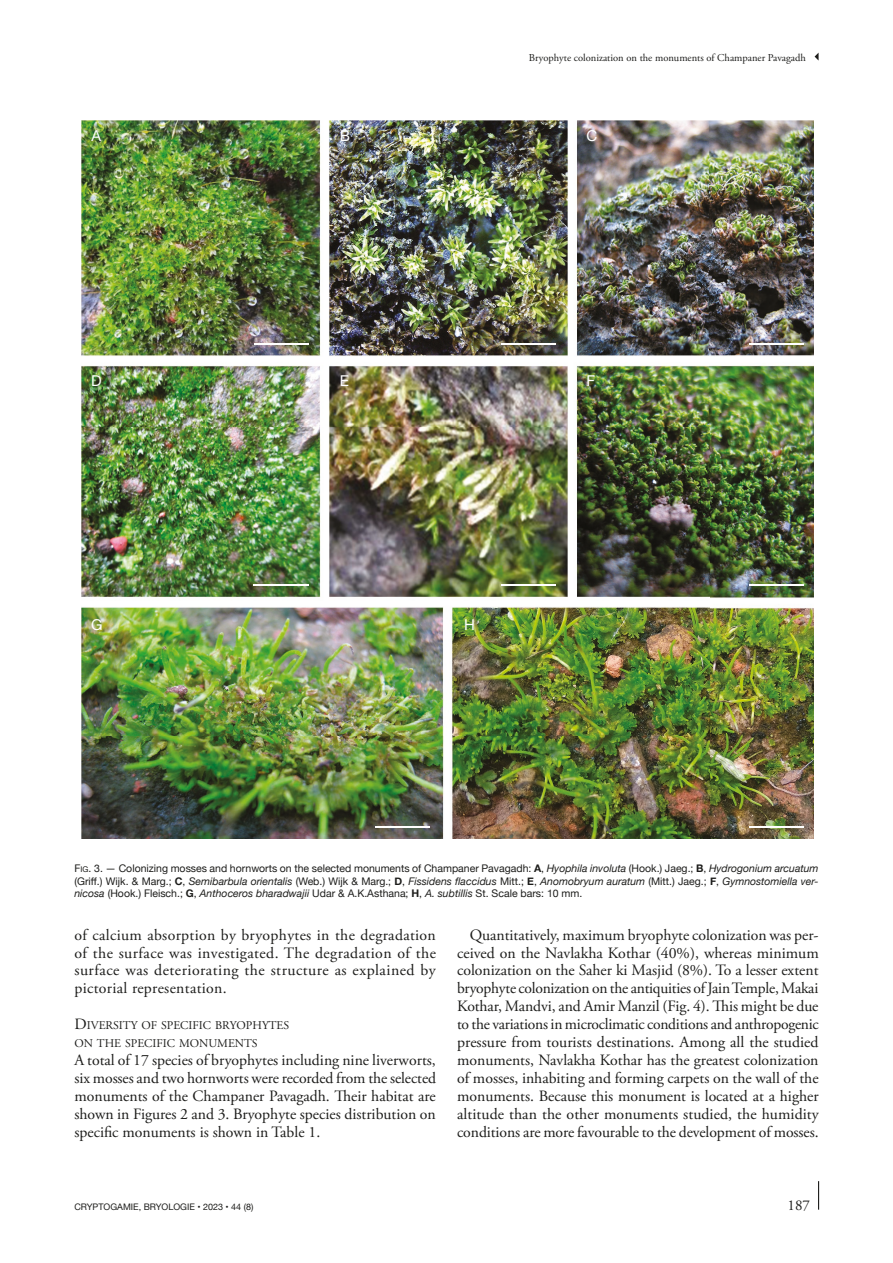
<style>
.page{position:relative;width:893px;height:1263px;background:#fff}
.page>*{position:absolute;margin:0;border:0;box-sizing:border-box;transform-origin:0 0}
.Texte_courant_Suite{font:15.75px/18px "Adobe Garamond Pro";letter-spacing:-.005em;color:#1d1d1b;text-align:justify}
.Texte_courant_1er_para{font:15.75px/18px "Adobe Garamond Pro";letter-spacing:.005em;color:#1d1d1b;text-align:justify}
.t1{font:15px "Helvetica Neue";color:#fff}
.t2{font:15px "Adobe Garamond Pro";color:#1d1d1b}
.Titre_2{font:11.85px/18px "Adobe Garamond";color:#1d1d1b}
.t3{font:10.5px/12.8px "Helvetica Neue";color:#1d1d1b;text-align:justify}
.t4{font:10.5px "Adobe Garamond Pro";color:#1d1d1b}
.t5{font:9px "Helvetica Neue";color:#1d1d1b}
.s1{font-style:inherit}
.s2{font-size:7.8px}
.s3{font-weight:700}
.s4{font-style:italic}
.s5{font-size:15.75px}
</style>
<div class="page">
<svg style="left:818px;top:1181px;width:1px;height:29px"></svg>
<svg style="left:815px;top:53px;width:4px;height:8px"></svg>
<img style="left:82px;top:121px;width:732px;height:718px">
<hr style="left:749px;top:826px;width:54px;height:2px;background:#fff">
<hr style="left:375px;top:826px;width:54px;height:2px;background:#fff">
<hr style="left:749px;top:343px;width:54px;height:2px;background:#fff">
<hr style="left:749px;top:585px;width:54px;height:1px;background:#fff">
<hr style="left:501px;top:585px;width:55px;height:1px;background:#fff">
<hr style="left:501px;top:343px;width:55px;height:2px;background:#fff">
<hr style="left:254px;top:585px;width:55px;height:1px;background:#fff">
<hr style="left:254px;top:343px;width:55px;height:2px;background:#fff">
<p class="t4" style="left:529px;top:51px;width:278px">Bryophyte colonization on the monuments of Champaner Pavagadh</p>
<p class="t1" style="left:91px;top:125px;width:11px">A</p>
<p class="t1" style="left:340px;top:125px;width:12px">B</p>
<p class="t1" style="left:587px;top:125px;width:12px">C</p>
<p class="t1" style="left:91px;top:370px;width:12px">D</p>
<p class="t1" style="left:340px;top:370px;width:11px">E</p>
<p class="t1" style="left:587px;top:370px;width:10px">F</p>
<p class="t1" style="left:91px;top:614px;width:13px">G</p>
<p class="t1" style="left:464px;top:614px;width:12px">H</p>
<p class="t3" style="left:74px;top:862px;width:746px"><span class="s1">F</span><span class="s2">ig</span><span class="s1">. 3</span>. — Colonizing mosses and hornworts on the selected monuments of Champaner Pavagadh: <span class="s3">A</span>, <span class="s4">Hyophila involuta</span> (Hook.) Jaeg.; <span class="s3">B</span>, <span class="s4">Hydrogonium arcuatum </span>(Griff.) Wijk. &amp; Marg.; <span class="s3">C</span>, <span class="s4">Semibarbula orientalis</span> (Web.) Wijk &amp; Marg.; <span class="s3">D</span>, <span class="s4">Fissidens flaccidus</span> Mitt.; <span class="s3">E</span>, <span class="s4">Anomobryum auratum</span> (Mitt.) Jaeg.; <span class="s3">F</span>, <span class="s4">Gymnostomiella ver&shy;nicosa</span> (Hook.) Fleisch.; <span class="s3">G</span>, <span class="s4">Anthoceros bharadwajii</span> Udar &amp; A.K.Asthana; <span class="s3">H</span>, <span class="s4">A. subtillis</span> St. Scale bars: 10 mm.</p>
<p class="Texte_courant_1er_para" style="left:74px;top:926px;width:363px">of calcium absorption by bryophytes in the degradation of the surface was investigated. The degradation of the surface was deteriorating the structure as explained by pictorial representation.</p>
<p class="Titre_2" style="left:74px;top:1017px;width:215px"><span class="s5">D</span>IVERSITY OF SPECIFIC BRYOPHYTES<br>ON THE SPECIFIC MONUMENTS</p>
<p class="Texte_courant_1er_para" style="left:74px;top:1052px;width:363px">A total of 17 species of bryophytes including nine liverworts, six mosses and two hornworts were recorded from the selected monuments of the Champaner Pavagadh. Their habitat are shown in Figures 2 and 3. Bryophyte species distribution on specific monuments is shown in Table 1.</p>
<p class="Texte_courant_Suite" style="left:457px;top:926px;width:363px;text-indent:13px">Quantitatively, maximum bryophyte colonization was per&shy;ceived on the Navlakha Kothar (40%), whereas minimum colonization on the Saher ki Masjid (8%). To a lesser extent bryophyte colonization on the antiquities of Jain Temple, Makai Kothar, Mandvi, and Amir Manzil (Fig. 4). This might be due to the variations in microclimatic conditions and anthropogenic pressure from tourists destinations. Among all the studied monuments, Navlakha Kothar has the greatest colonization of mosses, inhabiting and forming carpets on the wall of the monuments. Because this monument is located at a higher altitude than the other monuments studied, the humidity conditions are more favourable to the development of mosses.</p>
<p class="t5" style="left:74px;top:1200px;width:181px">CRYPTOGAMIE, BRYOLOGIE • 2023 • 44 (8)</p>
<p class="t2" style="left:788px;top:1196px;width:24px">187</p>
</div>
